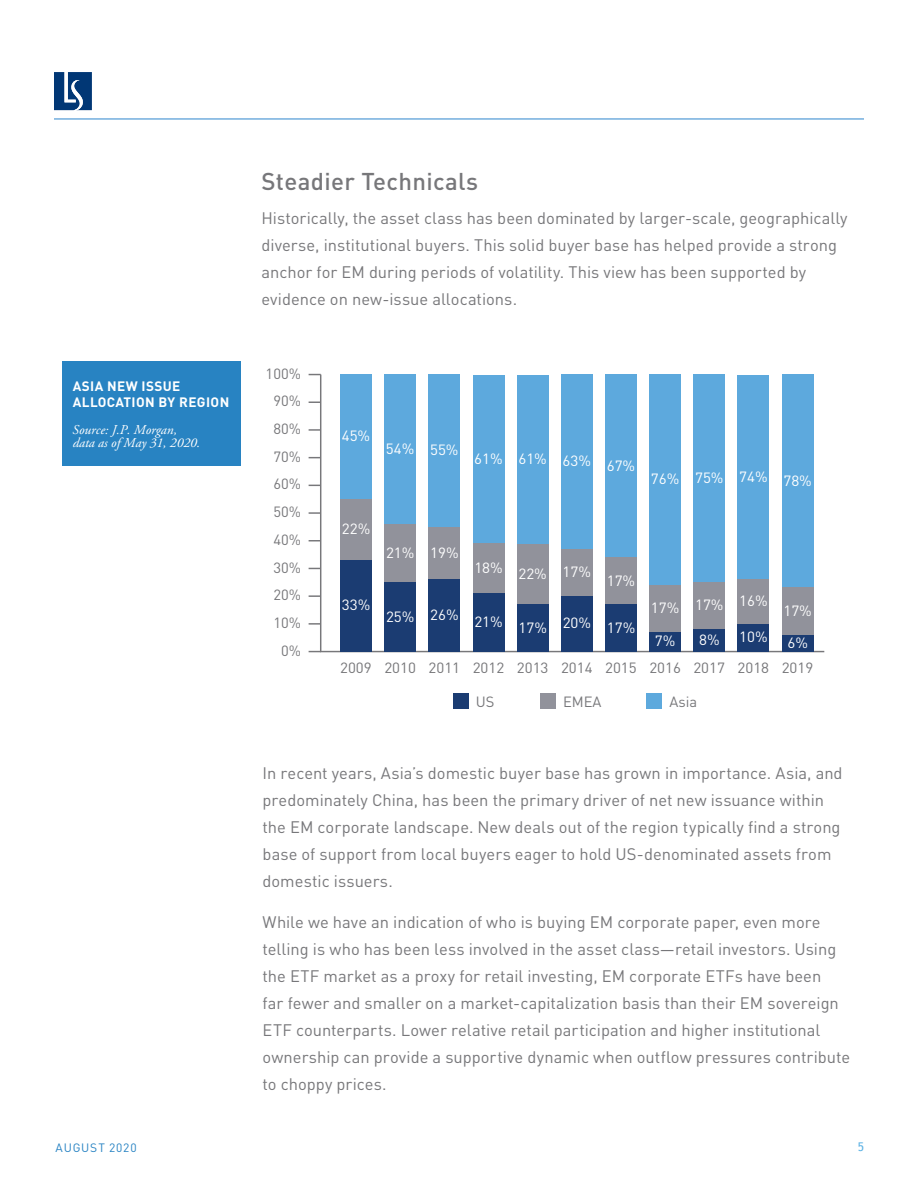
<style>
.page{position:relative;width:918px;height:1188px;background:#fff}
.page>*{position:absolute;margin:0;border:0;box-sizing:border-box;transform-origin:0 0}
.Section_Header{font:500 24px "DINOT";letter-spacing:.015em;color:#77777a}
.Body_Copy{font:16.5px/27px "DINOT";color:#77777a}
.t1{font:14.7px "DINOT";color:#fff}
.t2{font:14.7px "DINOT";color:#77777a}
.Legal_Disclosure{font:italic 13.5px/13.5px "Adobe Garamond Pro";color:#fff}
.t3{font:700 13.5px/16.5px "DINOT";letter-spacing:.03em;color:#fff}
.t4{font:12px "DINOT";letter-spacing:.07em;color:#2883c3}
.t5{font:12px "Trebuchet MS";color:#5db2e4}
</style>
<div class="page">
<div style="left:62px;top:362px;width:179px;height:104px;background:#2883c2"></div>
<hr style="left:320px;top:651px;width:504px;height:1px;background:#77777a">
<hr style="left:320px;top:375px;width:1px;height:277px;background:#77777a">
<svg style="left:309px;top:623px;width:11px;height:2px"></svg>
<svg style="left:309px;top:595px;width:11px;height:2px"></svg>
<svg style="left:309px;top:512px;width:11px;height:2px"></svg>
<svg style="left:309px;top:429px;width:11px;height:2px"></svg>
<svg style="left:309px;top:374px;width:12px;height:1px"></svg>
<div style="left:340px;top:375px;width:32px;height:124px;background:#5da9dd"></div>
<div style="left:384px;top:375px;width:32px;height:149px;background:#5da9dd"></div>
<div style="left:428px;top:375px;width:32px;height:152px;background:#5da9dd"></div>
<div style="left:473px;top:375px;width:31px;height:169px;background:#5da9dd"></div>
<div style="left:517px;top:375px;width:32px;height:169px;background:#5da9dd"></div>
<div style="left:561px;top:375px;width:32px;height:174px;background:#5da9dd"></div>
<div style="left:605px;top:375px;width:32px;height:182px;background:#5da9dd"></div>
<div style="left:649px;top:375px;width:32px;height:210px;background:#5da9dd"></div>
<div style="left:693px;top:375px;width:32px;height:207px;background:#5da9dd"></div>
<div style="left:738px;top:375px;width:31px;height:205px;background:#5da9dd"></div>
<div style="left:782px;top:375px;width:32px;height:213px;background:#5da9dd"></div>
<div style="left:340px;top:499px;width:32px;height:61px;background:#91929b"></div>
<div style="left:384px;top:524px;width:32px;height:58px;background:#91929b"></div>
<div style="left:428px;top:527px;width:32px;height:53px;background:#91929b"></div>
<div style="left:473px;top:544px;width:31px;height:49px;background:#91929b"></div>
<div style="left:517px;top:544px;width:32px;height:60px;background:#91929b"></div>
<div style="left:561px;top:549px;width:32px;height:47px;background:#91929b"></div>
<div style="left:605px;top:557px;width:32px;height:47px;background:#91929b"></div>
<div style="left:649px;top:585px;width:32px;height:47px;background:#91929b"></div>
<div style="left:693px;top:582px;width:32px;height:47px;background:#91929b"></div>
<div style="left:738px;top:580px;width:31px;height:44px;background:#91929b"></div>
<div style="left:782px;top:588px;width:32px;height:47px;background:#91929b"></div>
<div style="left:340px;top:560px;width:32px;height:92px;background:#1b3c72"></div>
<div style="left:384px;top:582px;width:32px;height:70px;background:#1b3c72"></div>
<div style="left:428px;top:580px;width:32px;height:72px;background:#1b3c72"></div>
<div style="left:473px;top:593px;width:31px;height:59px;background:#1b3c72"></div>
<div style="left:517px;top:604px;width:32px;height:48px;background:#1b3c72"></div>
<div style="left:561px;top:596px;width:32px;height:56px;background:#1b3c72"></div>
<div style="left:605px;top:604px;width:32px;height:48px;background:#1b3c72"></div>
<div style="left:649px;top:632px;width:32px;height:20px;background:#1b3c72"></div>
<div style="left:693px;top:629px;width:32px;height:23px;background:#1b3c72"></div>
<div style="left:738px;top:624px;width:31px;height:28px;background:#1b3c72"></div>
<div style="left:782px;top:635px;width:32px;height:17px;background:#1b3c72"></div>
<div style="left:453px;top:693px;width:16px;height:16px;background:#1b3c72"></div>
<div style="left:540px;top:693px;width:16px;height:16px;background:#91929b"></div>
<div style="left:646px;top:693px;width:16px;height:16px;background:#5da9dd"></div>
<hr style="left:54px;top:118px;width:810px;height:2px;background:#73aede">
<svg style="left:54px;top:72px;width:38px;height:38px"></svg>
<p class="Section_Header" style="left:261px;top:166px;width:218px">Steadier Technicals</p>
<p class="Body_Copy" style="left:261px;top:204px;width:588px">Historically, the asset class has been dominated by larger-scale, geographically diverse, institutional buyers. This solid buyer base has helped provide a strong anchor for EM during periods of volatility. This view has been supported by evidence on new-issue allocations.</p>
<p class="t3" style="left:73px;top:377px;width:158px">ASIA NEW ISSUE<br>ALLOCATION BY REGION</p>
<p class="Legal_Disclosure" style="left:73px;top:423px;width:129px">Source: J.P. Morgan, data as of May 31, 2020.</p>
<p class="t2" style="left:266px;top:364px;width:37px">100%</p>
<p class="t2" style="left:273px;top:392px;width:29px">90%</p>
<p class="t2" style="left:273px;top:420px;width:29px">80%</p>
<p class="t2" style="left:273px;top:447px;width:29px">70%</p>
<p class="t2" style="left:273px;top:475px;width:29px">60%</p>
<p class="t2" style="left:273px;top:503px;width:29px">50%</p>
<p class="t2" style="left:273px;top:530px;width:29px">40%</p>
<p class="t2" style="left:273px;top:558px;width:29px">30%</p>
<p class="t2" style="left:273px;top:586px;width:29px">20%</p>
<p class="t2" style="left:273px;top:613px;width:29px">10%</p>
<p class="t2" style="left:281px;top:641px;width:21px">0%</p>
<p class="t1" style="left:342px;top:427px;width:30px">45%</p>
<p class="t1" style="left:342px;top:520px;width:30px">22%</p>
<p class="t1" style="left:342px;top:596px;width:30px">33%</p>
<p class="t1" style="left:386px;top:440px;width:74px">54% 55%</p>
<p class="t1" style="left:474px;top:451px;width:162px">61% 61% 63% 67%</p>
<p class="t1" style="left:651px;top:469px;width:162px">76% 75% 74% 78%</p>
<p class="t1" style="left:386px;top:543px;width:74px">21% 19%</p>
<p class="t1" style="left:474px;top:563px;width:118px">18% 22% 17%</p>
<p class="t1" style="left:607px;top:571px;width:30px">17%</p>
<p class="t1" style="left:651px;top:596px;width:118px">17% 17% 16%</p>
<p class="t1" style="left:386px;top:606px;width:74px">25% 26%</p>
<p class="t1" style="left:783px;top:602px;width:30px">17%</p>
<p class="t1" style="left:474px;top:616px;width:162px">21% 17% 20% 17%</p>
<p class="t1" style="left:655px;top:632px;width:22px">7%</p>
<p class="t1" style="left:699px;top:631px;width:22px">8%</p>
<p class="t1" style="left:739px;top:628px;width:30px">10%</p>
<p class="t1" style="left:787px;top:633px;width:22px">6%</p>
<p class="t2" style="left:340px;top:658px;width:475px">2009 2010 2011 2012 2013 2014 2015 2016 2017 2018 2019</p>
<p class="t2" style="left:476px;top:693px;width:20px">US</p>
<p class="t2" style="left:563px;top:693px;width:40px">EMEA</p>
<p class="t2" style="left:670px;top:693px;width:29px">Asia</p>
<p class="Body_Copy" style="left:263px;top:759px;width:582px">In recent years, Asia’s domestic buyer base has grown in importance. Asia, and predominately China, has been the primary driver of net new issuance within the EM corporate landscape. New deals out of the region typically find a strong base of support from local buyers eager to hold US-denominated assets from domestic issuers.</p>
<p class="Body_Copy" style="left:263px;top:908px;width:589px">While we have an indication of who is buying EM corporate paper, even more telling is who has been less involved in the asset class—retail investors. Using the ETF market as a proxy for retail investing, EM corporate ETFs have been<br>far fewer and smaller on a market-capitalization basis than their EM sovereign ETF counterparts. Lower relative retail participation and higher institutional ownership can provide a supportive dynamic when outflow pressures contribute to choppy prices.</p>
<p class="t4" style="left:56px;top:1140px;width:83px">AUGUST 2020</p>
<p class="t5" style="left:858px;top:1140px;width:8px">5</p>
</div>
